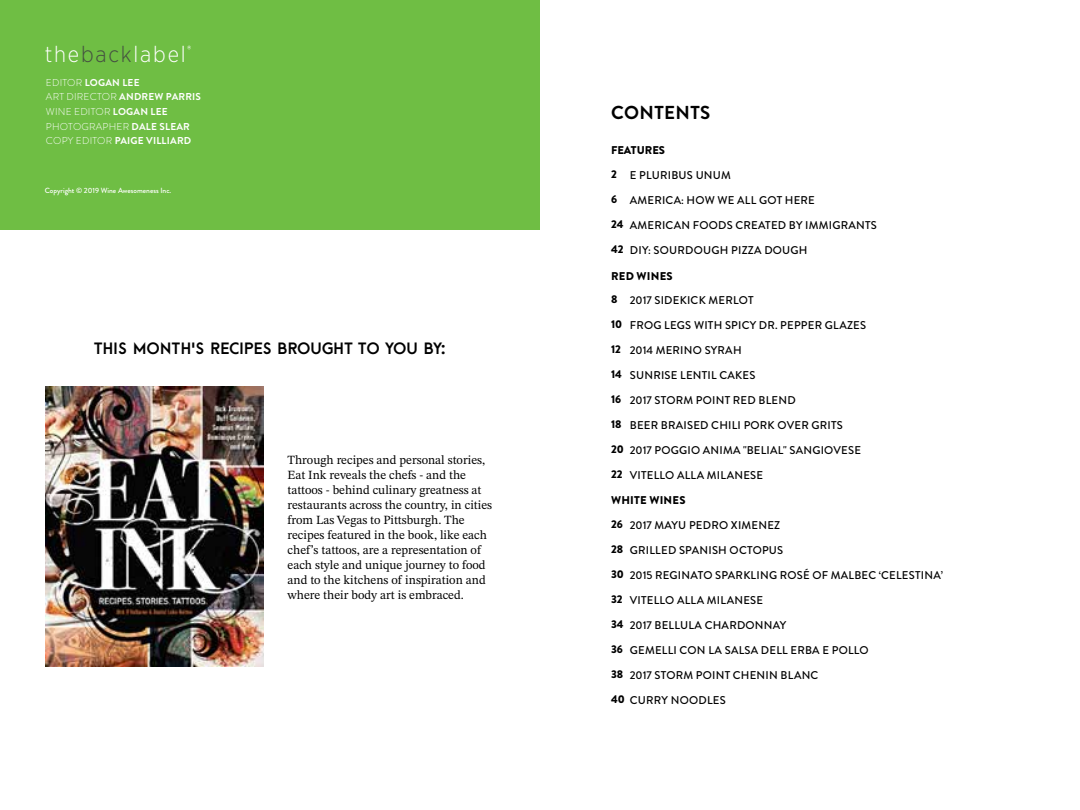
<style>
.page{position:relative;width:1080px;height:810px;background:#fff}
.page>*{position:absolute;margin:0;border:0;box-sizing:border-box;transform-origin:0 0}
.t1{font:300 22.5px "Gotham Narrow";letter-spacing:.08em;color:#fff}
.t2{font:700 18.75px "Brandon Grotesque";letter-spacing:.02em;color:#000}
.t3{font:800 15px "Arca Majora";letter-spacing:.01em;color:#000}
.t4{font:12.5px/15px "STIX Two Math";color:#000}
.t5{font:500 11.25px "Brandon Grotesque";letter-spacing:.02em;color:#000}
.t6{font:900 11.25px "Brandon Grotesque";color:#000}
.t7{font:900 11.25px "Brandon Grotesque";letter-spacing:.02em;color:#000}
.t8{font:700 10px/14.5px "Brandon Grotesque";letter-spacing:.02em;color:#fff}
.t9{font:500 7.5px "Brandon Grotesque";color:#fff}
.s1{color:#444f41}
.s2{font-weight:300}
</style>
<div class="page">
<div style="left:0;top:0;width:540px;height:230px;background:#6fbe44"></div>
<img style="left:45px;top:387px;width:219px;height:279px">
<svg style="left:187px;top:46px;width:4px;height:3px"></svg>
<h1 class="t1" style="left:45px;top:40px;width:143px">the<span class="s1">back</span>label</h1>
<p class="t8" style="left:46px;top:75px;width:157px"><span class="s2">EDITOR</span> LOGAN LEE<br><span class="s2">ART DIRECTOR</span> ANDREW PARRIS<br><span class="s2">WINE EDITOR</span> LOGAN LEE<br><span class="s2">PHOTOGRAPHER</span> DALE SLEAR<br><span class="s2">COPY EDITOR</span> PAIGE VILLIARD</p>
<p class="t9" style="left:45px;top:185px;width:128px">Copyright © 2019 Wine Awesomeness Inc.</p>
<h3 class="t3" style="left:94px;top:338px;width:353px">THIS MONTH'S RECIPES BROUGHT TO YOU BY:</h3>
<p class="t4" style="left:288px;top:452px;width:206px">Through recipes and personal stories, Eat Ink reveals the chefs - and the tattoos - behind culinary greatness at restaurants across the country, in cities from Las Vegas to Pittsburgh. The recipes featured in the book, like each chef’s tattoos, are a representation of each style and unique journey to food and to the kitchens of inspiration and where their body art is embraced.</p>
<h2 class="t2" style="left:611px;top:100px;width:101px">CONTENTS</h2>
<p class="t6" style="left:611px;top:142px;width:56px">FEATURES</p>
<p class="t6" style="left:611px;top:166px;width:7px">2</p>
<p class="t6" style="left:611px;top:191px;width:8px">6</p>
<p class="t6" style="left:611px;top:216px;width:14px">24</p>
<p class="t6" style="left:611px;top:241px;width:14px">42</p>
<p class="t5" style="left:630px;top:167px;width:103px">E PLURIBUS UNUM</p>
<p class="t5" style="left:630px;top:192px;width:187px">AMERICA: HOW WE ALL GOT HERE</p>
<p class="t5" style="left:630px;top:217px;width:249px">AMERICAN FOODS CREATED BY IMMIGRANTS</p>
<p class="t5" style="left:630px;top:242px;width:179px">DIY: SOURDOUGH PIZZA DOUGH</p>
<p class="t7" style="left:611px;top:268px;width:63px">RED WINES</p>
<p class="t6" style="left:611px;top:291px;width:8px">8</p>
<p class="t6" style="left:611px;top:316px;width:13px">10</p>
<p class="t6" style="left:611px;top:341px;width:11px">12</p>
<p class="t6" style="left:611px;top:366px;width:12px">14</p>
<p class="t6" style="left:611px;top:391px;width:12px">16</p>
<p class="t6" style="left:611px;top:416px;width:12px">18</p>
<p class="t6" style="left:611px;top:441px;width:14px">20</p>
<p class="t6" style="left:611px;top:466px;width:13px">22</p>
<p class="t5" style="left:630px;top:292px;width:125px">2017 SIDEKICK MERLOT</p>
<p class="t5" style="left:630px;top:317px;width:238px">FROG LEGS WITH SPICY DR. PEPPER GLAZES</p>
<p class="t5" style="left:630px;top:342px;width:113px">2014 MERINO SYRAH</p>
<p class="t5" style="left:630px;top:367px;width:127px">SUNRISE LENTIL CAKES</p>
<p class="t5" style="left:630px;top:392px;width:167px">2017 STORM POINT RED BLEND</p>
<p class="t5" style="left:630px;top:417px;width:215px">BEER BRAISED CHILI PORK OVER GRITS</p>
<p class="t5" style="left:630px;top:442px;width:233px">2017 POGGIO ANIMA "BELIAL" SANGIOVESE</p>
<p class="t5" style="left:630px;top:467px;width:135px">VITELLO ALLA MILANESE</p>
<p class="t7" style="left:611px;top:492px;width:76px">WHITE WINES</p>
<p class="t6" style="left:611px;top:516px;width:13px">26</p>
<p class="t6" style="left:611px;top:541px;width:14px">28</p>
<p class="t6" style="left:611px;top:566px;width:14px">30</p>
<p class="t6" style="left:611px;top:591px;width:13px">32</p>
<p class="t6" style="left:611px;top:616px;width:14px">34</p>
<p class="t6" style="left:611px;top:641px;width:13px">36</p>
<p class="t6" style="left:611px;top:666px;width:14px">38</p>
<p class="t6" style="left:611px;top:691px;width:15px">40</p>
<p class="t5" style="left:630px;top:517px;width:152px">2017 MAYU PEDRO XIMENEZ</p>
<p class="t5" style="left:630px;top:542px;width:155px">GRILLED SPANISH OCTOPUS</p>
<p class="t5" style="left:630px;top:567px;width:315px">2015 REGINATO SPARKLING ROSÉ OF MALBEC ‘CELESTINA’</p>
<p class="t5" style="left:630px;top:592px;width:135px">VITELLO ALLA MILANESE</p>
<p class="t5" style="left:630px;top:617px;width:158px">2017 BELLULA CHARDONNAY</p>
<p class="t5" style="left:630px;top:642px;width:240px">GEMELLI CON LA SALSA DELL ERBA E POLLO</p>
<p class="t5" style="left:630px;top:667px;width:190px">2017 STORM POINT CHENIN BLANC</p>
<p class="t5" style="left:630px;top:692px;width:97px">CURRY NOODLES</p>
</div>
